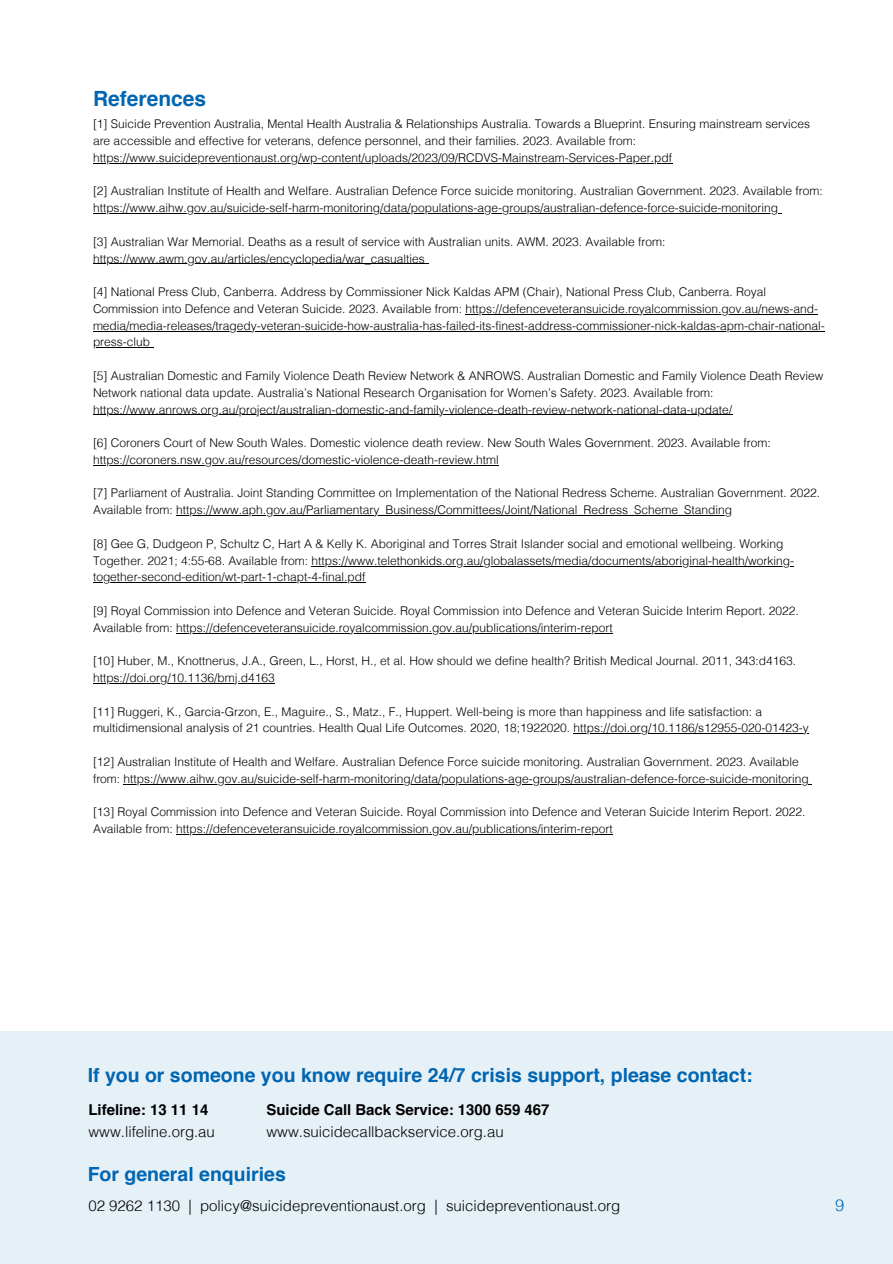
<style>
.page{position:relative;width:893px;height:1264px;background:#fff}
.page>*{position:absolute;margin:0;border:0;box-sizing:border-box;transform-origin:0 0}
.t1{font:700 21px "Helvetica";color:#0066b1}
.t2{font:700 19.5px "Helvetica";color:#0066b1}
.t3{font:300 16.5px "Helvetica";color:#0066b1}
.t4{font:300 15px "Helvetica";color:#000}
.t5{font:700 15px "Helvetica";color:#000}
.t6{font:300 12px/16.8px "Helvetica";color:#000}
</style>
<div class="page">
<div style="left:0;top:1031px;width:892px;height:232px;background:#e6f0f7"></div>
<hr style="left:93px;top:163px;width:579px;height:1px;background:#000">
<hr style="left:93px;top:213px;width:685px;height:1px;background:#000">
<hr style="left:93px;top:263px;width:332px;height:1px;background:#000">
<hr style="left:465px;top:314px;width:353px;height:1px;background:#000">
<hr style="left:93px;top:330px;width:731px;height:1px;background:#000">
<hr style="left:93px;top:347px;width:57px;height:1px;background:#000">
<hr style="left:93px;top:414px;width:639px;height:1px;background:#000">
<hr style="left:93px;top:465px;width:406px;height:1px;background:#000">
<hr style="left:176px;top:515px;width:556px;height:1px;background:#000">
<hr style="left:311px;top:565px;width:483px;height:1px;background:#000">
<hr style="left:93px;top:582px;width:272px;height:1px;background:#000">
<hr style="left:176px;top:632px;width:436px;height:1px;background:#000">
<hr style="left:93px;top:683px;width:182px;height:1px;background:#000">
<hr style="left:573px;top:733px;width:235px;height:1px;background:#000">
<hr style="left:124px;top:783px;width:684px;height:1px;background:#000">
<hr style="left:176px;top:834px;width:436px;height:1px;background:#000">
<p class="t1" style="left:93px;top:90px;width:115px">References</p>
<p class="t6" style="left:93px;top:115px;width:718px">[1] Suicide Prevention Australia, Mental Health Australia &amp; Relationships Australia. Towards a Blueprint. Ensuring mainstream services are accessible and effective for veterans, defence personnel, and their families. 2023. Available from: https://www.suicidepreventionaust.org/wp-content/uploads/2023/09/RCDVS-Mainstream-Services-Paper.pdf</p>
<p class="t6" style="left:93px;top:183px;width:731px">[2] Australian Institute of Health and Welfare. Australian Defence Force suicide monitoring. Australian Government. 2023. Available from: https://www.aihw.gov.au/suicide-self-harm-monitoring/data/populations-age-groups/australian-defence-force-suicide-monitoring</p>
<p class="t6" style="left:93px;top:233px;width:574px">[3] Australian War Memorial. Deaths as a result of service with Australian units. AWM. 2023. Available from: https://www.awm.gov.au/articles/encyclopedia/war_casualties</p>
<p class="t6" style="left:93px;top:283px;width:733px">[4] National Press Club, Canberra. Address by Commissioner Nick Kaldas APM (Chair), National Press Club, Canberra. Royal Commission into Defence and Veteran Suicide. 2023. Available from: https://defenceveteransuicide.royalcommission.gov.au/news-and&shy;media/media-releases/tragedy-veteran-suicide-how-australia-has-failed-its-finest-address-commissioner-nick-kaldas-apm-chair-national&shy;press-club</p>
<p class="t6" style="left:93px;top:367px;width:731px">[5] Australian Domestic and Family Violence Death Review Network &amp; ANROWS. Australian Domestic and Family Violence Death Review<br>Network national data update. Australia’s National Research Organisation for Women’s Safety. 2023. Available from: https://www.anrows.org.au/project/australian-domestic-and-family-violence-death-review-network-national-data-update/</p>
<p class="t6" style="left:93px;top:434px;width:679px">[6] Coroners Court of New South Wales. Domestic violence death review. New South Wales Government. 2023. Available from: https://coroners.nsw.gov.au/resources/domestic-violence-death-review.html</p>
<p class="t6" style="left:93px;top:484px;width:728px">[7] Parliament of Australia. Joint Standing Committee on Implementation of the National Redress Scheme. Australian Government. 2022.<br>Available from: https://www.aph.gov.au/Parliamentary_Business/Committees/Joint/National_Redress_Scheme_Standing</p>
<p class="t6" style="left:93px;top:535px;width:702px">[8] Gee G, Dudgeon P, Schultz C, Hart A &amp; Kelly K. Aboriginal and Torres Strait Islander social and emotional wellbeing. Working<br>Together. 2021; 4:55-68. Available from: https://www.telethonkids.org.au/globalassets/media/documents/aboriginal-health/working&shy;together-second-edition/wt-part-1-chapt-4-final.pdf</p>
<p class="t6" style="left:93px;top:602px;width:707px">[9] Royal Commission into Defence and Veteran Suicide. Royal Commission into Defence and Veteran Suicide Interim Report. 2022.<br>Available from: https://defenceveteransuicide.royalcommission.gov.au/publications/interim-report</p>
<p class="t6" style="left:93px;top:652px;width:704px">[10] Huber, M., Knottnerus, J.A., Green, L., Horst, H., et al. How should we define health? British Medical Journal. 2011, 343:d4163. https://doi.org/10.1136/bmj.d4163</p>
<p class="t6" style="left:93px;top:703px;width:717px">[11] Ruggeri, K., Garcia-Grzon, E., Maguire., S., Matz., F., Huppert. Well-being is more than happiness and life satisfaction: a multidimensional analysis of 21 countries. Health Qual Life Outcomes. 2020, 18;1922020. https://doi.org/10.1186/s12955-020-01423-y</p>
<p class="t6" style="left:93px;top:753px;width:717px">[12] Australian Institute of Health and Welfare. Australian Defence Force suicide monitoring. Australian Government. 2023. Available from: https://www.aihw.gov.au/suicide-self-harm-monitoring/data/populations-age-groups/australian-defence-force-suicide-monitoring</p>
<p class="t6" style="left:93px;top:803px;width:714px">[13] Royal Commission into Defence and Veteran Suicide. Royal Commission into Defence and Veteran Suicide Interim Report. 2022.<br>Available from: https://defenceveteransuicide.royalcommission.gov.au/publications/interim-report</p>
<p class="t2" style="left:88px;top:1066px;width:666px">If you or someone you know require 24/7 crisis support, please contact:</p>
<p class="t5" style="left:88px;top:1102px;width:121px">Lifeline: 13 11 14</p>
<p class="t4" style="left:88px;top:1122px;width:128px">www.lifeline.org.au</p>
<p class="t5" style="left:266px;top:1102px;width:285px">Suicide Call Back Service: 1300 659 467</p>
<p class="t4" style="left:266px;top:1122px;width:239px">www.suicidecallbackservice.org.au</p>
<p class="t2" style="left:88px;top:1165px;width:200px">For general enquiries</p>
<p class="t4" style="left:88px;top:1196px;width:533px">02 9262 1130 | policy@suicidepreventionaust.org | suicidepreventionaust.org</p>
<p class="t3" style="left:835px;top:1195px;width:11px">9</p>
</div>
